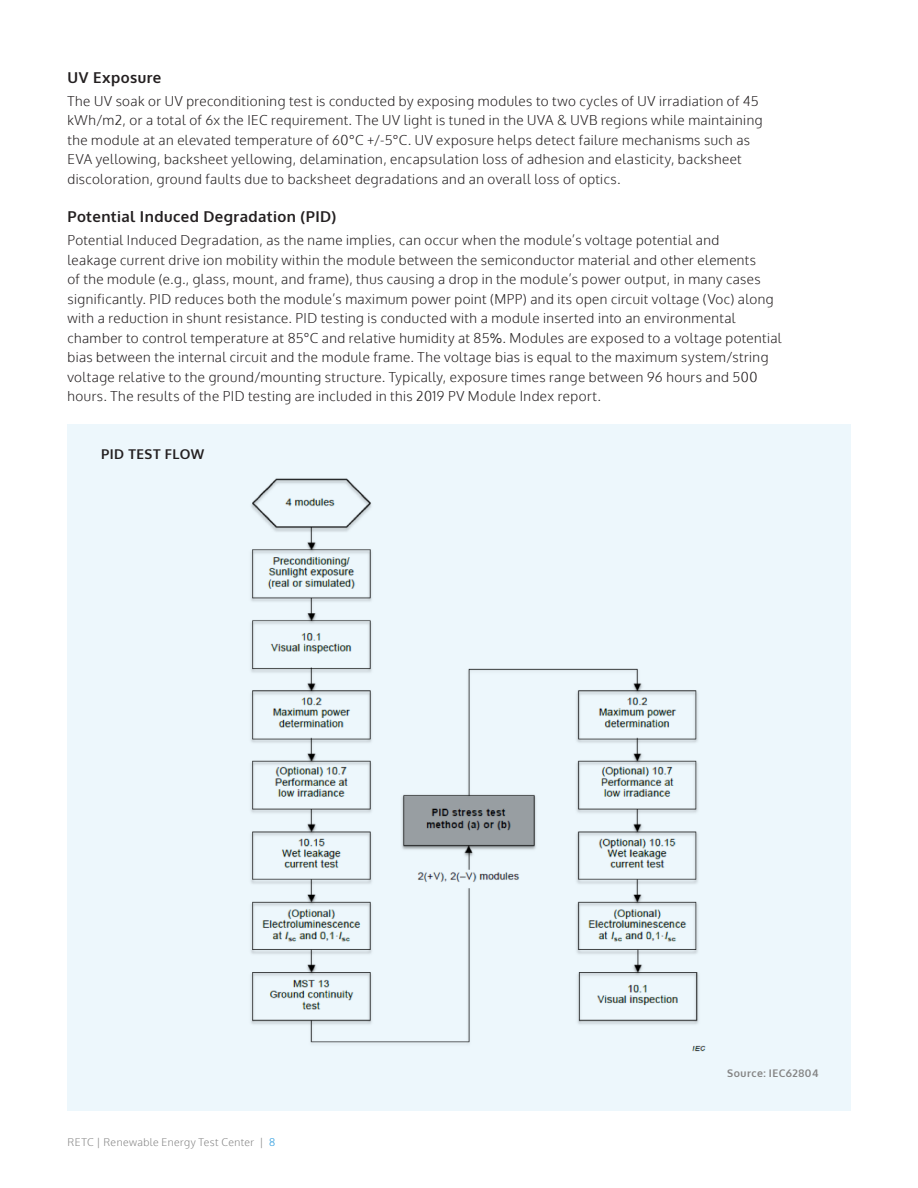
<style>
.page{position:relative;width:918px;height:1188px;background:#fff}
.page>*{position:absolute;margin:0;border:0;box-sizing:border-box;transform-origin:0 0}
.H3_SPAN{font:700 15px "Oxygen";letter-spacing:.03em;color:#231f20}
.body_single_column{font:300 13.5px/19.5px "Oxygen";letter-spacing:.035em;color:#231f20}
.t1{font:700 13.5px "Oxygen";letter-spacing:.035em;color:#231f20}
.t2{font:300 10.5px "Oxygen";letter-spacing:.04em;color:#858585}
.t3{font:700 10.5px "Oxygen";letter-spacing:.045em;color:#858585}
.s1{font-weight:400}
.s2{color:#2397dc}
</style>
<div class="page">
<div style="left:68px;top:424px;width:783px;height:686px;background:#edf7fc"></div>
<img style="left:251px;top:478px;width:455px;height:574px">
<p class="H3_SPAN" style="left:68px;top:68px;width:95px">UV Exposure</p>
<p class="body_single_column" style="left:68px;top:92px;width:697px">The UV soak or UV preconditioning test is conducted by exposing modules to two cycles of UV irradiation of 45 kWh/m2, or a total of 6x the IEC requirement. The UV light is tuned in the UVA &amp; UVB regions while maintaining the module at an elevated temperature of 60°C +/-5°C. UV exposure helps detect failure mechanisms such as EVA yellowing, backsheet yellowing, delamination, encapsulation loss of adhesion and elasticity, backsheet discoloration, ground faults due to backsheet degradations and an overall loss of optics.</p>
<h3 class="H3_SPAN" style="left:68px;top:207px;width:270px">Potential Induced Degradation (PID)</h3>
<p class="body_single_column" style="left:68px;top:231px;width:716px">Potential Induced Degradation, as the name implies, can occur when the module’s voltage potential and<br>leakage current drive ion mobility within the module between the semiconductor material and other elements<br>of the module (e.g., glass, mount, and frame), thus causing a drop in the module’s power output, in many cases significantly. PID reduces both the module’s maximum power point (MPP) and its open circuit voltage (Voc) along with a reduction in shunt resistance. PID testing is conducted with a module inserted into an environmental chamber to control temperature at 85°C and relative humidity at 85<span class="s1">%</span>. Modules are exposed to a voltage potential bias between the internal circuit and the module frame. The voltage bias is equal to the maximum system/string voltage relative to the ground/mounting structure. Typically, exposure times range between 96 hours and 500 hours. The results of the PID testing are included in this 2019 PV Module Index report.</p>
<p class="t1" style="left:101px;top:445px;width:104px">PID TEST FLOW</p>
<p class="t2" style="left:68px;top:1136px;width:209px">RETC | Renewable Energy Test Center | <span class="s2">8</span></p>
<p class="t3" style="left:727px;top:1067px;width:93px">Source: IEC62804</p>
</div>
